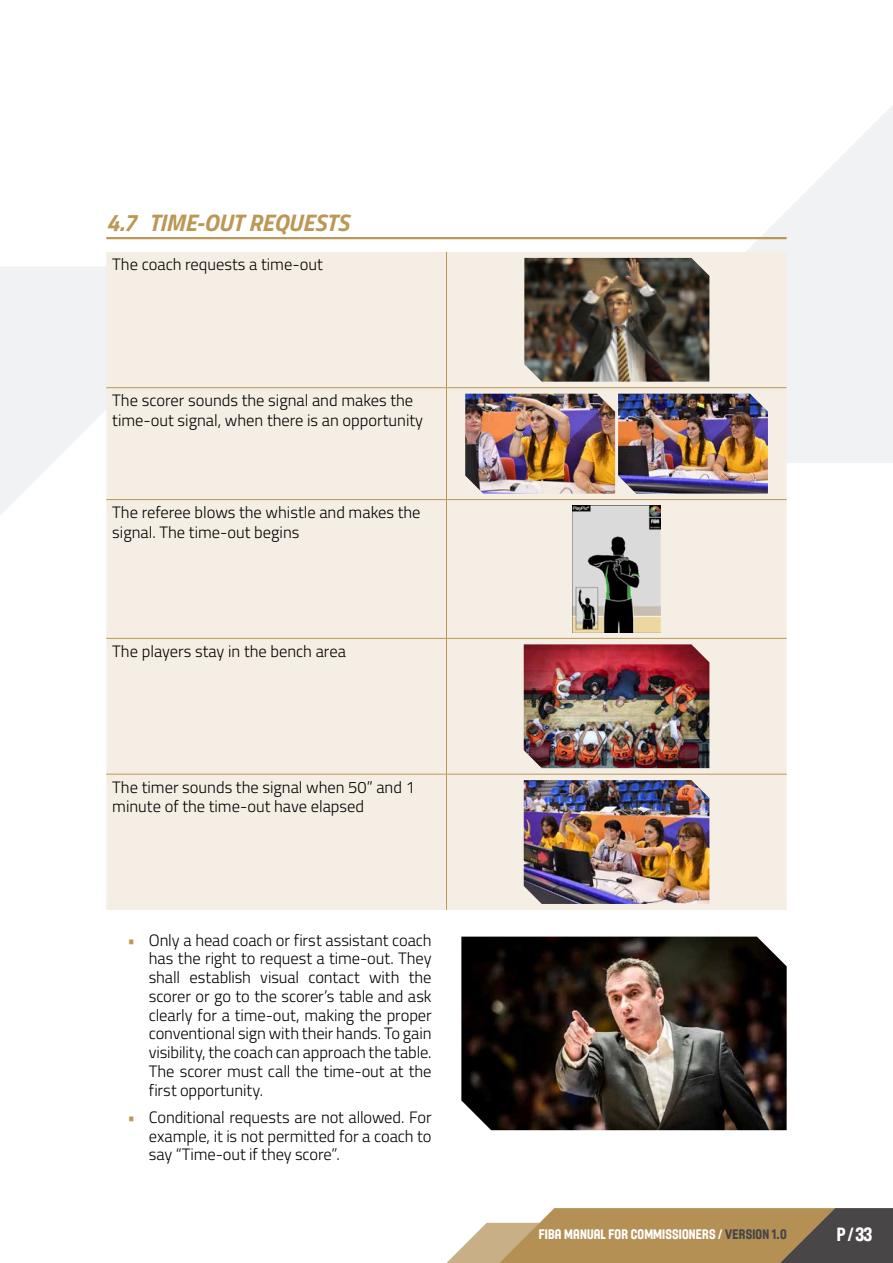
<style>
.page{position:relative;width:893px;height:1263px;background:#fff}
.page>*{position:absolute;margin:0;border:0;box-sizing:border-box;transform-origin:0 0}
.t1{font:italic 700 24px "Titillium";letter-spacing:-.005em;color:#bc9856}
.t2{font:18.75px "Fiba";color:#fff}
.t3{font:300 16.5px/18.8px "Titillium";color:#000}
.t4{font:13.5px "Fiba";letter-spacing:.01em;color:#fff}
.s1{font-weight:400;color:#bc9856}
.s2{color:#474547}
</style>
<div class="page">
<svg style="left:0;top:267px;width:106px;height:248px;fill:#f1f2f4"></svg>
<svg style="left:534px;top:105px;width:359px;height:358px"></svg>
<svg style="left:446px;top:1208px;width:447px;height:55px;background:#a98f67"></svg>
<hr style="left:106px;top:237px;width:681px;height:2px;background:#bc9856">
<div style="left:106px;top:252px;width:681px;height:658px;background:#f5eee4"></div>
<hr style="left:446px;top:252px;width:1px;height:135px;background:#bc9856">
<hr style="left:106px;top:387px;width:340px;height:1px;background:#bc9856">
<hr style="left:446px;top:388px;width:1px;height:111px;background:#bc9856">
<hr style="left:446px;top:387px;width:341px;height:1px;background:#bc9856">
<hr style="left:106px;top:499px;width:340px;height:1px;background:#bc9856">
<hr style="left:446px;top:500px;width:1px;height:138px;background:#bc9856">
<hr style="left:446px;top:499px;width:341px;height:1px;background:#bc9856">
<hr style="left:106px;top:638px;width:340px;height:1px;background:#bc9856">
<hr style="left:446px;top:639px;width:1px;height:135px;background:#bc9856">
<hr style="left:446px;top:638px;width:341px;height:1px;background:#bc9856">
<hr style="left:106px;top:774px;width:340px;height:1px;background:#bc9856">
<hr style="left:446px;top:774px;width:1px;height:136px;background:#bc9856">
<hr style="left:446px;top:774px;width:341px;height:1px;background:#bc9856">
<img style="left:524px;top:258px;width:185px;height:124px">
<img style="left:465px;top:394px;width:150px;height:100px">
<img style="left:618px;top:394px;width:150px;height:100px">
<img style="left:572px;top:506px;width:89px;height:126px">
<img style="left:524px;top:644px;width:185px;height:124px">
<img style="left:524px;top:780px;width:185px;height:124px">
<img style="left:461px;top:936px;width:326px;height:194px">
<h1 class="t1" style="left:106px;top:203px;width:244px">4.7 TIME-OUT REQUESTS</h1>
<p class="t3" style="left:112px;top:254px;width:212px">The coach requests a time-out</p>
<p class="t3" style="left:112px;top:390px;width:312px;line-height:19.8px">The scorer sounds the signal and makes the time-out signal, when there is an opportunity</p>
<p class="t3" style="left:112px;top:501px;width:310px;line-height:19.8px">The referee blows the whistle and makes the signal. The time-out begins</p>
<p class="t3" style="left:112px;top:641px;width:235px">The players stay in the bench area</p>
<p class="t3" style="left:112px;top:776px;width:304px;line-height:19.8px">The timer sounds the signal when 50” and 1 minute of the time-out have elapsed</p>
<p class="t3" style="left:149px;top:930px;width:284px;text-align:justify;text-indent:-21px"><span class="s1">•</span> Only a head coach or first assistant coach has the right to request a time-out. They shall establish visual contact with the scorer or go to the scorer’s table and ask clearly for a time-out, making the proper conventional sign with their hands. To gain visibility, the coach can approach the table.<br>The scorer must call the time-out at the first opportunity.</p>
<p class="t3" style="left:149px;top:1107px;width:284px;text-align:justify;text-indent:-21px"><span class="s1">•</span> Conditional requests are not allowed. For example, it is not permitted for a coach to say “Time-out if they score”.</p>
<p class="t4" style="left:539px;top:1226px;width:249px">FIBA MANUAL FOR COMMISSIONERS / <span class="s2">VERSION 1.0</span></p>
<p class="t2" style="left:837px;top:1223px;width:37px">P / 33</p>
</div>
